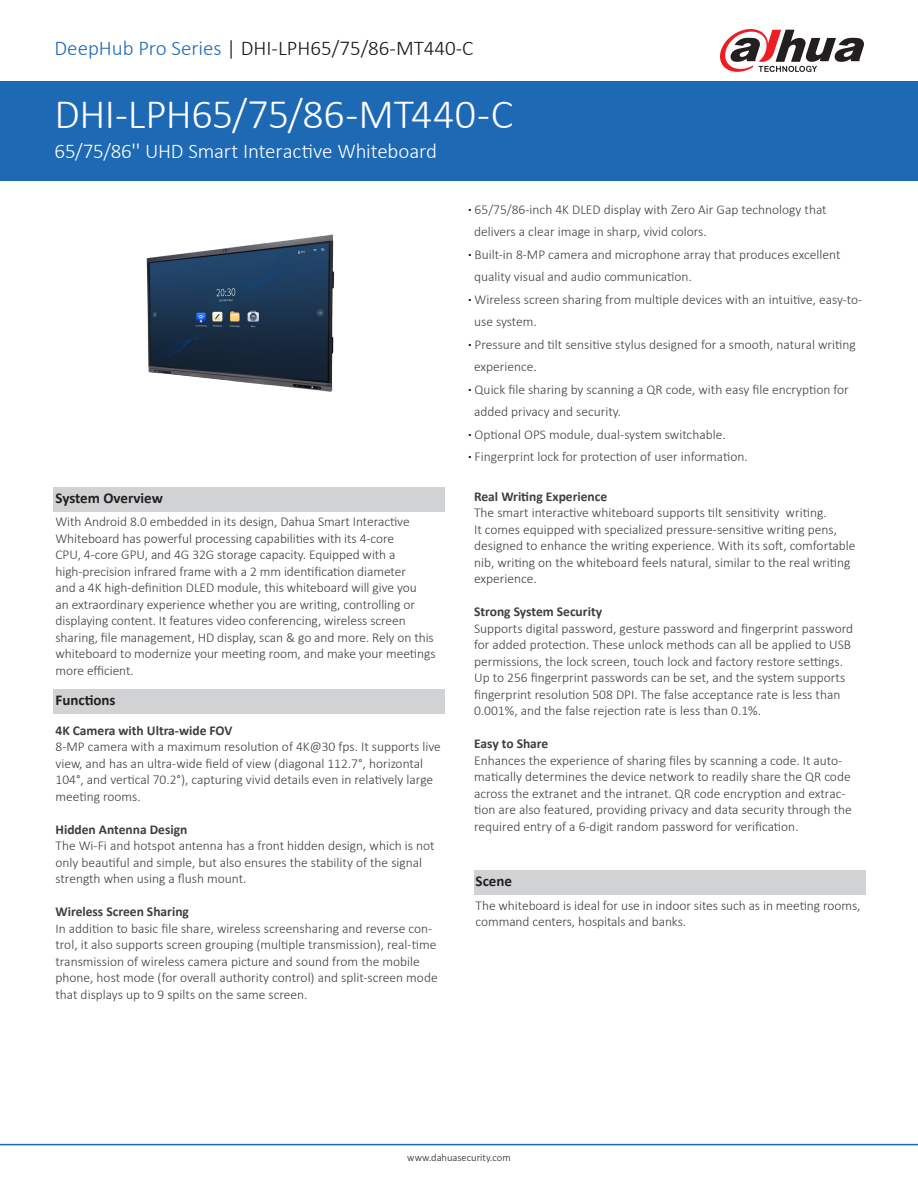
<style>
.page{position:relative;width:918px;height:1188px;background:#fff}
.page>*{position:absolute;margin:0;border:0;box-sizing:border-box;transform-origin:0 0}
.t1{font:300 42px "Calibri";letter-spacing:-.01em;color:#fff}
.t2{font:300 21px "Calibri";color:#1b1513}
.t3{font:300 21px "Calibri";letter-spacing:-.01em;color:#fff}
.t4{font:700 15px "Calibri";color:#231f20}
.t5{font:300 13.5px/16.5px "Calibri";color:#3e3e3f}
.t6{font:300 13.5px "Calibri";color:#413f41}
.t7{font:700 13.5px "Calibri";color:#3e3e3f}
.t8{font:300 10.5px "Calibri";color:#231f20}
.s1{color:#1e69b4}
.s2{font-weight:700;color:#000}
</style>
<div class="page">
<div style="left:0;top:81px;width:918px;height:100px;background:#1e69b4"></div>
<hr style="left:0;top:1144px;width:918px;height:1px;background:#1e69b4">
<svg style="left:720px;top:29px;width:144px;height:43px"></svg>
<img style="left:146px;top:234px;width:189px;height:158px">
<div style="left:54px;top:487px;width:391px;height:25px;background:#d1d2d4"></div>
<div style="left:54px;top:690px;width:391px;height:24px;background:#d1d2d4"></div>
<div style="left:474px;top:870px;width:391px;height:24px;background:#d1d2d4"></div>
<p class="t2" style="left:55px;top:35px;width:420px"><span class="s1">DeepHub Pro Series</span> | DHI-LPH65/75/86-MT440-C</p>
<p class="t1" style="left:55px;top:88px;width:460px">DHI-LPH65/75/86-MT440-C</p>
<p class="t3" style="left:55px;top:138px;width:384px">65/75/86'' UHD Smart Interactive Whiteboard</p>
<p class="t4" style="left:56px;top:488px;width:109px">System Overview</p>
<p class="t5" style="left:56px;top:514px;width:382px">With Android 8.0 embedded in its design, Dahua Smart Interactive Whiteboard has powerful processing capabilities with its 4-core<br>CPU, 4-core GPU, and 4G 32G storage capacity. Equipped with a high-precision infrared frame with a 2 mm identification diameter<br>and a 4K high-definition DLED module, this whiteboard will give you<br>an extraordinary experience whether you are writing, controlling or displaying content. It features video conferencing, wireless screen sharing, file management, HD display, scan &amp; go and more. Rely on this whiteboard to modernize your meeting room, and make your meetings more efficient.</p>
<p class="t4" style="left:56px;top:689px;width:62px">Functions</p>
<p class="t7" style="left:56px;top:721px;width:178px">4K Camera with Ultra-wide FOV</p>
<p class="t5" style="left:56px;top:739px;width:387px">8-MP camera with a maximum resolution of 4K@30 fps. It supports live view, and has an ultra-wide field of view (diagonal 112.7°, horizontal 104°, and vertical 70.2°), capturing vivid details even in relatively large meeting rooms.</p>
<p class="t7" style="left:56px;top:820px;width:133px">Hidden Antenna Design</p>
<p class="t5" style="left:56px;top:838px;width:381px">The Wi-Fi and hotspot antenna has a front hidden design, which is not only beautiful and simple, but also ensures the stability of the signal strength when using a flush mount.</p>
<p class="t7" style="left:56px;top:902px;width:135px">Wireless Screen Sharing</p>
<p class="t5" style="left:56px;top:920px;width:384px">In addition to basic file share, wireless screensharing and reverse con&shy;trol, it also supports screen grouping (multiple transmission), real-time transmission of wireless camera picture and sound from the mobile phone, host mode (for overall authority control) and split-screen mode that displays up to 9 spilts on the same screen.</p>
<p class="t6" style="left:468px;top:201px;width:360px"><span class="s2">·</span> 65/75/86-inch 4K DLED display with Zero Air Gap technology that</p>
<p class="t6" style="left:474px;top:223px;width:234px">delivers a clear image in sharp, vivid colors.</p>
<p class="t6" style="left:468px;top:246px;width:374px"><span class="s2">·</span> Built-in 8-MP camera and microphone array that produces excellent</p>
<p class="t6" style="left:474px;top:268px;width:219px">quality visual and audio communication.</p>
<p class="t6" style="left:468px;top:291px;width:396px"><span class="s2">·</span> Wireless screen sharing from multiple devices with an intuitive, easy-to-</p>
<p class="t6" style="left:474px;top:313px;width:64px">use system.</p>
<p class="t6" style="left:468px;top:336px;width:389px"><span class="s2">·</span> Pressure and tilt sensitive stylus designed for a smooth, natural writing</p>
<p class="t6" style="left:474px;top:358px;width:64px">experience.</p>
<p class="t6" style="left:468px;top:381px;width:382px"><span class="s2">·</span> Quick file sharing by scanning a QR code, with easy file encryption for</p>
<p class="t6" style="left:474px;top:403px;width:149px">added privacy and security.</p>
<p class="t6" style="left:468px;top:426px;width:259px"><span class="s2">·</span> Optional OPS module, dual-system switchable.</p>
<p class="t6" style="left:468px;top:448px;width:281px"><span class="s2">·</span> Fingerprint lock for protection of user information.</p>
<p class="t7" style="left:474px;top:486px;width:135px">Real Writing Experience</p>
<p class="t5" style="left:474px;top:504px;width:383px">The smart interactive whiteboard supports tilt sensitivity writing.<br>It comes equipped with specialized pressure-sensitive writing pens, designed to enhance the writing experience. With its soft, comfortable nib, writing on the whiteboard feels natural, similar to the real writing experience.</p>
<p class="t7" style="left:474px;top:602px;width:129px">Strong System Security</p>
<p class="t5" style="left:474px;top:620px;width:381px">Supports digital password, gesture password and fingerprint password for added protection. These unlock methods can all be applied to USB permissions, the lock screen, touch lock and factory restore settings.<br>Up to 256 fingerprint passwords can be set, and the system supports fingerprint resolution 508 DPI. The false acceptance rate is less than 0.001%, and the false rejection rate is less than 0.1%.</p>
<p class="t7" style="left:474px;top:734px;width:76px">Easy to Share</p>
<p class="t5" style="left:474px;top:752px;width:379px">Enhances the experience of sharing files by scanning a code. It auto&shy;matically determines the device network to readily share the QR code across the extranet and the intranet. QR code encryption and extrac&shy;tion are also featured, providing privacy and data security through the required entry of a 6-digit random password for verification.</p>
<p class="t4" style="left:476px;top:871px;width:38px">Scene</p>
<p class="t5" style="left:476px;top:897px;width:386px">The whiteboard is ideal for use in indoor sites such as in meeting rooms, command centers, hospitals and banks.</p>
<p class="t8" style="left:407px;top:1151px;width:105px">www.dahuasecurity.com</p>
</div>
